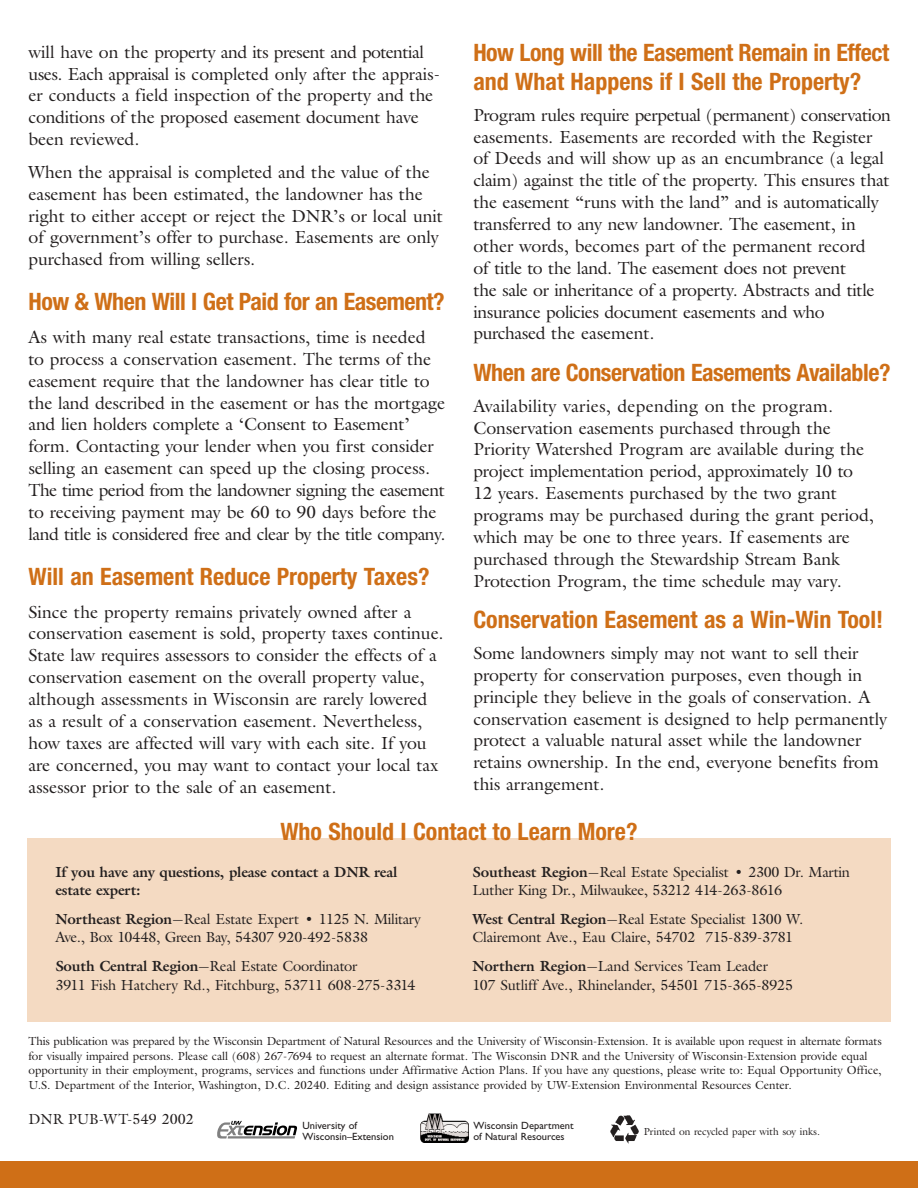
<style>
.page{position:relative;width:918px;height:1188px;background:#fff}
.page>*{position:absolute;margin:0;border:0;box-sizing:border-box;transform-origin:0 0}
.t1{font:700 condensed 24px/28.8px "Helvetica Neue";letter-spacing:-.02em;color:#cf6f17}
.t2{font:700 condensed 24px "Helvetica Neue";color:#cf6f17}
.t3{font:18px/21.9px "Gareth";color:#231f1f}
.t4{font:15px/18.3px "Gareth";letter-spacing:-.005em;color:#231f1f}
.t5{font:700 15px/18.1px "Gareth";letter-spacing:-.01em;color:#231f1f}
.t6{font:12px/14.5px "Gareth";color:#231f1f}
.t7{font:10.5px/10.5px "Gill Sans";color:#231f1f}
.t8{font:10.5px "Gareth";color:#231f1f}
.s1{font-weight:700}
</style>
<div class="page">
<div style="left:0;top:1161px;width:918px;height:27px;background:#cf6f17"></div>
<div style="left:27px;top:838px;width:864px;height:184px;background:#f4dac2"></div>
<img style="left:420px;top:1113px;width:49px;height:30px">
<svg style="left:217px;top:1121px;width:80px;height:18px"></svg>
<img style="left:610px;top:1115px;width:29px;height:28px">
<p class="t3" style="left:28px;top:42px;width:413px">will have on the property and its present and potential uses. Each appraisal is completed only after the apprais&shy;er conducts a field inspection of the property and the conditions of the proposed easement document have been reviewed.</p>
<p class="t3" style="left:28px;top:163px;width:416px">When the appraisal is completed and the value of the easement has been estimated, the landowner has the right to either accept or reject the DNR’s or local unit of government’s offer to purchase. Easements are only purchased from willing sellers.</p>
<h1 class="t1" style="left:28px;top:289px;width:418px">How &amp; When Will I Get Paid for an Easement?</h1>
<p class="t3" style="left:28px;top:328px;width:419px">As with many real estate transactions, time is needed<br>to process a conservation easement. The terms of the easement require that the landowner has clear title to the land described in the easement or has the mortgage and lien holders complete a ‘Consent to Easement’ form. Contacting your lender when you first consider selling an easement can speed up the closing process.<br>The time period from the landowner signing the easement to receiving payment may be 60 to 90 days before the land title is considered free and clear by the title company.</p>
<h1 class="t2" style="left:28px;top:567px;width:403px">Will an Easement Reduce Property Taxes?</h1>
<p class="t3" style="left:28px;top:602px;width:417px">Since the property remains privately owned after a conservation easement is sold, property taxes continue.<br>State law requires assessors to consider the effects of a conservation easement on the overall property value, although assessments in Wisconsin are rarely lowered as a result of a conservation easement. Nevertheless, how taxes are affected will vary with each site. If you are concerned, you may want to contact your local tax assessor prior to the sale of an easement.</p>
<h1 class="t1" style="left:473px;top:40px;width:417px">How Long will the Easement Remain in Effect and What Happens if I Sell the Property?</h1>
<p class="t3" style="left:473px;top:105px;width:419px">Program rules require perpetual (permanent) conservation easements. Easements are recorded with the Register of Deeds and will show up as an encumbrance (a legal claim) against the title of the property. This ensures that the easement “runs with the land” and is automatically transferred to any new landowner. The easement, in other words, becomes part of the permanent record<br>of title to the land. The easement does not prevent<br>the sale or inheritance of a property. Abstracts and title insurance policies document easements and who purchased the easement.</p>
<h1 class="t1" style="left:473px;top:360px;width:419px">When are Conservation Easements Available?</h1>
<p class="t3" style="left:473px;top:396px;width:402px">Availability varies, depending on the program.<br>Conservation easements purchased through the Priority Watershed Program are available during the project implementation period, approximately 10 to 12 years. Easements purchased by the two grant programs may be purchased during the grant period, which may be one to three years. If easements are purchased through the Stewardship Stream Bank Protection Program, the time schedule may vary.</p>
<h1 class="t2" style="left:473px;top:611px;width:411px">Conservation Easement as a Win-Win Tool!</h1>
<p class="t3" style="left:473px;top:644px;width:415px">Some landowners simply may not want to sell their property for conservation purposes, even though in principle they believe in the goals of conservation. A conservation easement is designed to help permanently protect a valuable natural asset while the landowner retains ownership. In the end, everyone benefits from this arrangement.</p>
<h1 class="t2" style="left:280px;top:822px;width:359px">Who Should I Contact to Learn More?</h1>
<p class="t5" style="left:56px;top:864px;width:344px">If you have any questions, please contact a DNR real estate expert:</p>
<p class="t4" style="left:55px;top:911px;width:367px"><span class="s1">Northeast Region</span>—Real Estate Expert • 1125 N. Military<br>Ave., Box 10448, Green Bay, 54307 920-492-5838</p>
<p class="t4" style="left:55px;top:959px;width:362px"><span class="s1">South Central Region</span>—Real Estate Coordinator<br>3911 Fish Hatchery Rd., Fitchburg, 53711 608-275-3314</p>
<p class="t4" style="left:472px;top:864px;width:379px"><span class="s1">Southeast Region</span>—Real Estate Specialist • 2300 Dr. Martin<br>Luther King Dr., Milwaukee, 53212 414-263-8616</p>
<p class="t4" style="left:472px;top:911px;width:332px"><span class="s1">West Central Region</span>—Real Estate Specialist 1300 W.<br>Clairemont Ave., Eau Claire, 54702 715-839-3781</p>
<p class="t4" style="left:472px;top:959px;width:322px"><span class="s1">Northern Region</span>—Land Services Team Leader<br>107 Sutliff Ave., Rhinelander, 54501 715-365-8925</p>
<p class="t6" style="left:28px;top:1035px;width:855px">This publication was prepared by the Wisconsin Department of Natural Resources and the University of Wisconsin-Extension. It is available upon request in alternate formats for visually impaired persons. Please call (608) 267-7694 to request an alternate format. The Wisconsin DNR and the University of Wisconsin-Extension provide equal opportunity in their employment, programs, services and functions under Affirmative Action Plans. If you have any questions, please write to: Equal Opportunity Office, U.S. Department of the Interior, Washington, D.C. 20240. Editing and design assistance provided by UW-Extension Environmental Resources Center.</p>
<p class="t4" style="left:28px;top:1112px;width:167px">DNR PUB-WT-549 2002</p>
<p class="t7" style="left:303px;top:1122px;width:93px">University of<br>Wisconsin–Extension</p>
<p class="t7" style="left:474px;top:1122px;width:102px">Wisconsin Department of Natural Resources</p>
<p class="t8" style="left:644px;top:1128px;width:178px">Printed on recycled paper with soy inks.</p>
</div>
